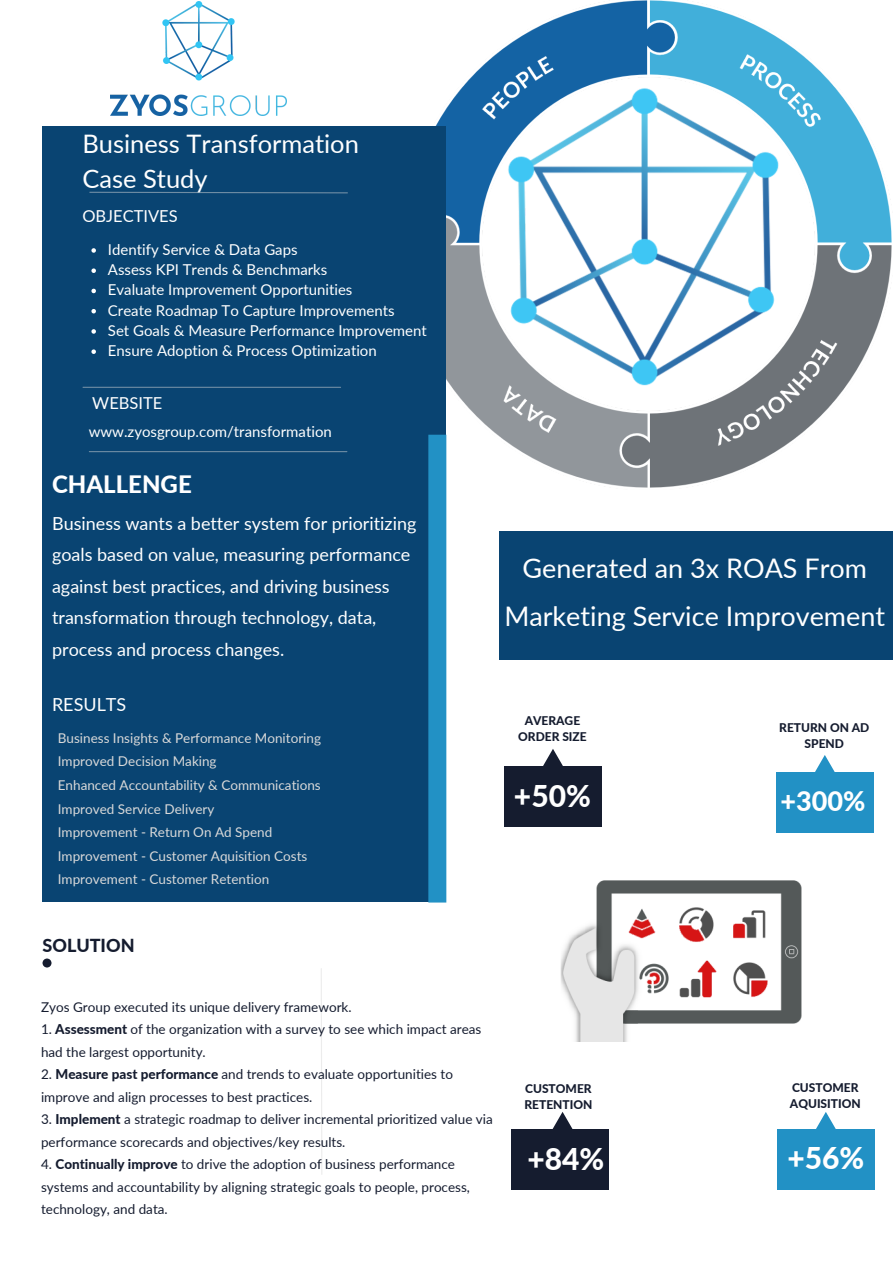
<style>
.page{position:relative;width:893px;height:1264px;background:#fff}
.page>*{position:absolute;margin:0;border:0;box-sizing:border-box;transform-origin:0 0}
.t1{font:800 30px "Lato";color:#fff}
.t2{font:27px/48.3px "Lato";color:#fff;text-align:center}
.t3{font:800 27px "Lato";color:#fff}
.t4{font:25.5px/34.8px "Lato";color:#fff}
.t5{font:800 24px "Lato";color:#fff}
.t6{font:18px/31.5px "Lato";color:#fff}
.t7{font:800 18px "Lato";color:#151c2f}
.t8{font:16.5px "Lato";color:#fff}
.t9{font:15px/20.2px "Lato";color:#fff}
.t10{font:13.5px/22.5px "Lato";color:#151c2f}
.t11{font:13.5px/23.5px "Lato";color:#d9d9d9}
.t12{font:800 12px/16px "Lato";color:#151c2f;text-align:center}
.s1{font-weight:800}
</style>
<div class="page">
<img style="left:435px;top:0;width:457px;height:489px">
<div style="left:42px;top:126px;width:404px;height:776px;background:#094472"></div>
<div style="left:499px;top:531px;width:393px;height:128px;background:#094472"></div>
<div style="left:428px;top:434px;width:18px;height:468px;background:#2291c5"></div>
<svg style="left:89px;top:191px;width:259px;height:3px"></svg>
<svg style="left:321px;top:968px;width:1px;height:207px"></svg>
<hr style="left:83px;top:387px;width:257px;height:1px;background:#d9d9d9">
<hr style="left:89px;top:451px;width:258px;height:1px;background:#d9d9d9">
<div style="left:42px;top:958px;width:9px;height:9px;background:#151c2f;border-radius:50%"></div>
<svg style="left:815px;top:755px;width:20px;height:17px"></svg>
<div style="left:775px;top:772px;width:98px;height:60px;background:#2291c5"></div>
<svg style="left:543px;top:749px;width:20px;height:16px"></svg>
<div style="left:504px;top:765px;width:97px;height:61px;background:#151c2f"></div>
<svg style="left:553px;top:1112px;width:19px;height:16px"></svg>
<div style="left:510px;top:1128px;width:98px;height:61px;background:#151c2f"></div>
<svg style="left:816px;top:1112px;width:19px;height:16px"></svg>
<div style="left:776px;top:1128px;width:98px;height:61px;background:#2291c5"></div>
<img style="left:111px;top:2px;width:175px;height:113px">
<img style="left:560px;top:880px;width:242px;height:161px">
<svg style="left:91px;top:248px;width:5px;height:5px"></svg>
<svg style="left:91px;top:268px;width:5px;height:5px"></svg>
<svg style="left:91px;top:289px;width:5px;height:4px"></svg>
<svg style="left:91px;top:309px;width:5px;height:4px"></svg>
<svg style="left:91px;top:329px;width:5px;height:5px"></svg>
<svg style="left:91px;top:349px;width:5px;height:5px"></svg>
<h3 class="t4" style="left:82px;top:126px;width:278px">Business Transformation<br>Case Study</h3>
<p class="t8" style="left:82px;top:206px;width:97px">OBJECTIVES</p>
<p class="t9" style="left:108px;top:239px;width:320px">Identify Service &amp; Data Gaps<br>Assess KPI Trends &amp; Benchmarks<br>Evaluate Improvement Opportunities<br>Create Roadmap To Capture Improvements<br>Set Goals &amp; Measure Performance Improvement Ensure Adoption &amp; Process Optimization</p>
<p class="t8" style="left:92px;top:392px;width:72px">WEBSITE</p>
<p class="t9" style="left:89px;top:421px;width:244px">www.zyosgroup.com/transformation</p>
<h3 class="t5" style="left:52px;top:469px;width:141px">CHALLENGE</h3>
<h3 class="t6" style="left:52px;top:507px;width:366px">Business wants a better system for prioritizing goals based on value, measuring performance against best practices, and driving business transformation through technology, data, process and process changes.</h3>
<h3 class="t6" style="left:52px;top:688px;width:76px">RESULTS</h3>
<p class="t11" style="left:58px;top:725px;width:265px">Business Insights &amp; Performance Monitoring Improved Decision Making<br>Enhanced Accountability &amp; Communications Improved Service Delivery<br>Improvement - Return On Ad Spend Improvement - Customer Aquisition Costs Improvement - Customer Retention</p>
<h2 class="t2" style="left:504px;top:543px;width:382px">Generated an 3x ROAS From<br>Marketing Service Improvement</h2>
<p class="t12" style="left:518px;top:712px;width:70px">AVERAGE<br>ORDER SIZE</p>
<h1 class="t1" style="left:514px;top:777px;width:78px">+50%</h1>
<p class="t12" style="left:779px;top:719px;width:92px">RETURN ON AD<br>SPEND</p>
<h2 class="t3" style="left:780px;top:784px;width:86px">+300%</h2>
<h3 class="t7" style="left:42px;top:933px;width:94px">SOLUTION</h3>
<p class="t10" style="left:41px;top:995px;width:312px">Zyos Group executed its unique delivery framework.</p>
<p class="t10" style="left:41px;top:1017px;width:442px">1. <span class="s1">Assessment</span> of the organization with a survey to see which impact areas had the largest opportunity.</p>
<p class="t10" style="left:41px;top:1062px;width:413px">2. <span class="s1">Measure past performance</span> and trends to evaluate opportunities to improve and align processes to best practices.</p>
<p class="t10" style="left:41px;top:1107px;width:453px">3. <span class="s1">Implement</span> a strategic roadmap to deliver incremental prioritized value via performance scorecards and objectives/key results.</p>
<p class="t10" style="left:41px;top:1152px;width:430px">4. <span class="s1">Continually improve</span> to drive the adoption of business performance systems and accountability by aligning strategic goals to people, process, technology, and data.</p>
<p class="t12" style="left:524px;top:1080px;width:69px;text-align:left">CUSTOMER<br>RETENTION</p>
<h1 class="t1" style="left:527px;top:1140px;width:78px">+84%</h1>
<p class="t12" style="left:789px;top:1078px;width:72px;text-align:left">CUSTOMER<br>AQUISITION</p>
<h1 class="t1" style="left:787px;top:1139px;width:78px">+56%</h1>
</div>
